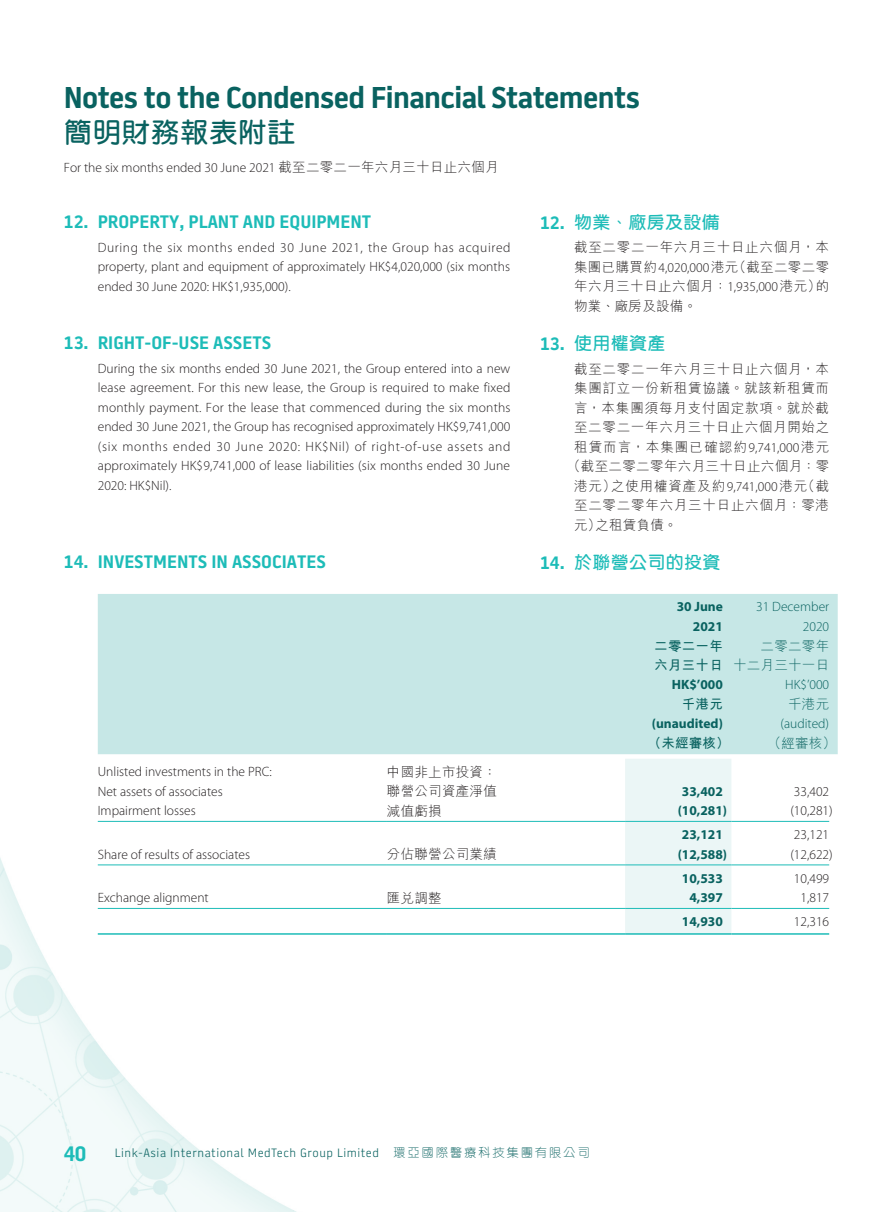
<style>
.page{position:relative;width:893px;height:1212px;background:#fff}
.page>*{position:absolute;margin:0;border:0;box-sizing:border-box;transform-origin:0 0}
.t1{font:700 30px "Battersea";letter-spacing:-.02em;color:#096260}
.t2{font:600 28.5px "M Yuen HK";letter-spacing:.02em;color:#096260}
.t3{font:700 21px "Battersea";color:#1dbcb8}
._01_H1_E{font:700 18px "Battersea";color:#1dbcb8}
._001_H1_C{font:600 18px "M Yuen HK";letter-spacing:.02em;color:#1dbcb8}
._00_txt_E{font:300 13.5px/19.5px "Myriad Pro";letter-spacing:.005em;color:#231f20;text-align:justify}
._000_txt_C{font:300 13.5px/19.5px "M Hei HK";letter-spacing:.055em;color:#231f20;text-align:justify}
._50_Table_txt{font:300 13.5px "Myriad Pro";color:#231f20}
._50_Table_txt-2{font:700 13.5px "Myriad Pro";color:#096260}
._50_Table_txt-3{font:300 13.5px "M Hei HK";letter-spacing:.02em;color:#231f20}
._50_Table_txt-4{font:300 13.5px "Myriad Pro";color:#096260}
._000_txt_C-2{font:300 13.5px "M Hei HK";letter-spacing:.08em;color:#231f20}
._50_Table_txt-5{font:300 13.5px "M Hei HK";letter-spacing:.02em;color:#096260}
._000_txt_C-3{font:300 13.5px "M Hei HK";letter-spacing:.025em;color:#231f20}
._50_Table_txt-6{font:700 13.5px "M Hei HK";letter-spacing:.02em;color:#096260}
.t4{font:300 12px "Battersea";letter-spacing:.04em;color:#096260}
.s1{font-family:"M Hei HK"}
.s2{font-family:"Battersea";font-weight:700}
.s3{font-family:"Myriad Pro"}
.s4{font-family:"M Yuen HK"}
</style>
<div class="page">
<img style="left:0;top:594px;width:837px;height:618px">
<div style="left:98px;top:594px;width:740px;height:160px;background:#c6e7e6"></div>
<div style="left:625px;top:759px;width:106px;height:174px;background:#ebf6f6"></div>
<hr style="left:98px;top:821px;width:289px;height:1px;background:#1dbcb8">
<hr style="left:387px;top:821px;width:238px;height:1px;background:#1dbcb8">
<hr style="left:625px;top:821px;width:106px;height:1px;background:#1dbcb8">
<hr style="left:731px;top:821px;width:98px;height:1px;background:#1dbcb8">
<hr style="left:98px;top:864px;width:289px;height:1px;background:#1dbcb8">
<hr style="left:387px;top:864px;width:238px;height:1px;background:#1dbcb8">
<hr style="left:625px;top:864px;width:106px;height:1px;background:#1dbcb8">
<hr style="left:731px;top:864px;width:98px;height:1px;background:#1dbcb8">
<hr style="left:98px;top:908px;width:289px;height:1px;background:#1dbcb8">
<hr style="left:387px;top:908px;width:238px;height:1px;background:#1dbcb8">
<hr style="left:625px;top:908px;width:106px;height:1px;background:#1dbcb8">
<hr style="left:731px;top:908px;width:98px;height:1px;background:#1dbcb8">
<hr style="left:98px;top:933px;width:289px;height:2px;background:#1dbcb8">
<hr style="left:387px;top:933px;width:238px;height:2px;background:#1dbcb8">
<hr style="left:625px;top:933px;width:106px;height:2px;background:#1dbcb8">
<hr style="left:731px;top:933px;width:98px;height:2px;background:#1dbcb8">
<h1 class="t1" style="left:64px;top:79px;width:578px">Notes to the Condensed Financial Statements</h1>
<h2 class="t2" style="left:64px;top:118px;width:233px">簡明財務報表附註</h2>
<p class="_00_txt_E" style="left:64px;top:158px;width:436px">For the six months ended 30 June 2021 <span class="s1">截至二零二一年六月三十日止六個月</span></p>
<p class="_01_H1_E" style="left:64px;top:211px;width:309px">12. PROPERTY, PLANT AND EQUIPMENT</p>
<p class="_00_txt_E" style="left:98px;top:237px;width:414px">During the six months ended 30 June 2021, the Group has acquired property, plant and equipment of approximately HK$4,020,000 (six months ended 30 June 2020: HK$1,935,000).</p>
<p class="_01_H1_E" style="left:64px;top:332px;width:209px">13. RIGHT-OF-USE ASSETS</p>
<p class="_00_txt_E" style="left:98px;top:359px;width:414px">During the six months ended 30 June 2021, the Group entered into a new lease agreement. For this new lease, the Group is required to make fixed monthly payment. For the lease that commenced during the six months ended 30 June 2021, the Group has recognised approximately HK$9,741,000 (six months ended 30 June 2020: HK$Nil) of right-of-use assets and approximately HK$9,741,000 of lease liabilities (six months ended 30 June 2020: HK$Nil).</p>
<p class="_01_H1_E" style="left:64px;top:551px;width:264px">14. INVESTMENTS IN ASSOCIATES</p>
<p class="_001_H1_C" style="left:540px;top:213px;width:181px"><span class="s2">12.</span> 物業、廠房及設備</p>
<p class="_000_txt_C" style="left:574px;top:238px;width:257px">截至二零二一年六月三十日止六個月，本集團已購買約<span class="s3">4,020,000</span>港元（截至二零二零年六月三十日止六個月：<span class="s3">1,935,000</span>港元）的物業、廠房及設備。</p>
<p class="_001_H1_C" style="left:540px;top:334px;width:127px"><span class="s2">13.</span> 使用權資產</p>
<p class="_000_txt_C" style="left:574px;top:359px;width:257px">截至二零二一年六月三十日止六個月，本</p>
<p class="_000_txt_C" style="left:574px;top:378px;width:257px">集團訂立一份新租賃協議。就該新租賃而</p>
<p class="_000_txt_C" style="left:574px;top:398px;width:257px">言，本集團須每月支付固定款項。就於截</p>
<p class="_000_txt_C" style="left:574px;top:417px;width:257px">至二零二一年六月三十日止六個月開始之</p>
<p class="_000_txt_C-2" style="left:574px;top:440px;width:257px">租賃而言，本集團已確認約<span class="s3">9,741,000</span>港元</p>
<p class="_000_txt_C-3" style="left:567px;top:459px;width:263px">（截至二零二零年六月三十日止六個月：零</p>
<p class="_000_txt_C" style="left:574px;top:476px;width:257px">港元）之使用權資產及約<span class="s3">9,741,000</span>港元（截</p>
<p class="_000_txt_C" style="left:574px;top:495px;width:257px">至二零二零年六月三十日止六個月：零港</p>
<p class="_000_txt_C" style="left:574px;top:515px;width:105px">元）之租賃負債。</p>
<p class="_001_H1_C" style="left:540px;top:553px;width:182px"><span class="s2">14.</span> 於聯營公司的投資</p>
<p class="_50_Table_txt-2" style="left:677px;top:598px;width:48px">30 June</p>
<p class="_50_Table_txt-4" style="left:756px;top:599px;width:75px">31 December</p>
<p class="_50_Table_txt-2" style="left:693px;top:617px;width:31px">2021</p>
<p class="_50_Table_txt-4" style="left:803px;top:618px;width:28px">2020</p>
<p class="_50_Table_txt-6" style="left:654px;top:636px;width:70px">二零二一年</p>
<p class="_50_Table_txt-6" style="left:654px;top:655px;width:70px">六月三十日</p>
<p class="_50_Table_txt-5" style="left:761px;top:639px;width:70px">二零二零年</p>
<p class="_50_Table_txt-5" style="left:733px;top:658px;width:98px">十二月三十一日</p>
<p class="_50_Table_txt-2" style="left:672px;top:676px;width:53px">HK$’000</p>
<p class="_50_Table_txt-4" style="left:785px;top:677px;width:45px">HK$’000</p>
<p class="_50_Table_txt-6" style="left:682px;top:694px;width:43px">千港元</p>
<p class="_50_Table_txt-5" style="left:788px;top:697px;width:43px">千港元</p>
<p class="_50_Table_txt-2" style="left:652px;top:715px;width:73px">(unaudited)</p>
<p class="_50_Table_txt-4" style="left:780px;top:716px;width:50px">(audited)</p>
<p class="_50_Table_txt-6" style="left:648px;top:733px;width:83px">（未經審核）</p>
<p class="_50_Table_txt-5" style="left:768px;top:736px;width:70px">（經審核）</p>
<p class="_50_Table_txt" style="left:98px;top:763px;width:175px">Unlisted investments in the PRC:</p>
<p class="_50_Table_txt-3" style="left:387px;top:765px;width:111px">中國非上市投資：</p>
<p class="_50_Table_txt" style="left:98px;top:783px;width:126px">Net assets of associates</p>
<p class="_50_Table_txt-3" style="left:387px;top:784px;width:111px">聯營公司資產淨值</p>
<p class="_50_Table_txt-2" style="left:682px;top:782px;width:42px">33,402</p>
<p class="_50_Table_txt" style="left:794px;top:783px;width:37px">33,402</p>
<p class="_50_Table_txt" style="left:98px;top:802px;width:99px">Impairment losses</p>
<p class="_50_Table_txt-3" style="left:387px;top:804px;width:56px">減值虧損</p>
<p class="_50_Table_txt-2" style="left:678px;top:802px;width:51px">(10,281)</p>
<p class="_50_Table_txt" style="left:790px;top:802px;width:44px">(10,281)</p>
<p class="_50_Table_txt-2" style="left:682px;top:826px;width:42px">23,121</p>
<p class="_50_Table_txt" style="left:794px;top:826px;width:37px">23,121</p>
<p class="_50_Table_txt" style="left:98px;top:846px;width:154px">Share of results of associates</p>
<p class="_50_Table_txt-3" style="left:387px;top:847px;width:111px">分佔聯營公司業績</p>
<p class="_50_Table_txt-2" style="left:678px;top:845px;width:51px">(12,588)</p>
<p class="_50_Table_txt" style="left:790px;top:846px;width:44px">(12,622)</p>
<p class="_50_Table_txt-2" style="left:682px;top:869px;width:42px">10,533</p>
<p class="_50_Table_txt" style="left:794px;top:870px;width:37px">10,499</p>
<p class="_50_Table_txt" style="left:98px;top:889px;width:112px">Exchange alignment</p>
<p class="_50_Table_txt-3" style="left:387px;top:891px;width:56px">匯兌調整</p>
<p class="_50_Table_txt-2" style="left:689px;top:889px;width:35px">4,397</p>
<p class="_50_Table_txt" style="left:800px;top:889px;width:30px">1,817</p>
<p class="_50_Table_txt-2" style="left:682px;top:913px;width:42px">14,930</p>
<p class="_50_Table_txt" style="left:794px;top:913px;width:37px">12,316</p>
<h3 class="t3" style="left:64px;top:1140px;width:24px">40</h3>
<p class="t4" style="left:115px;top:1146px;width:476px">Link-Asia International MedTech Group Limited <span class="s4">環亞國際醫療科技集團有限公司</span></p>
</div>
